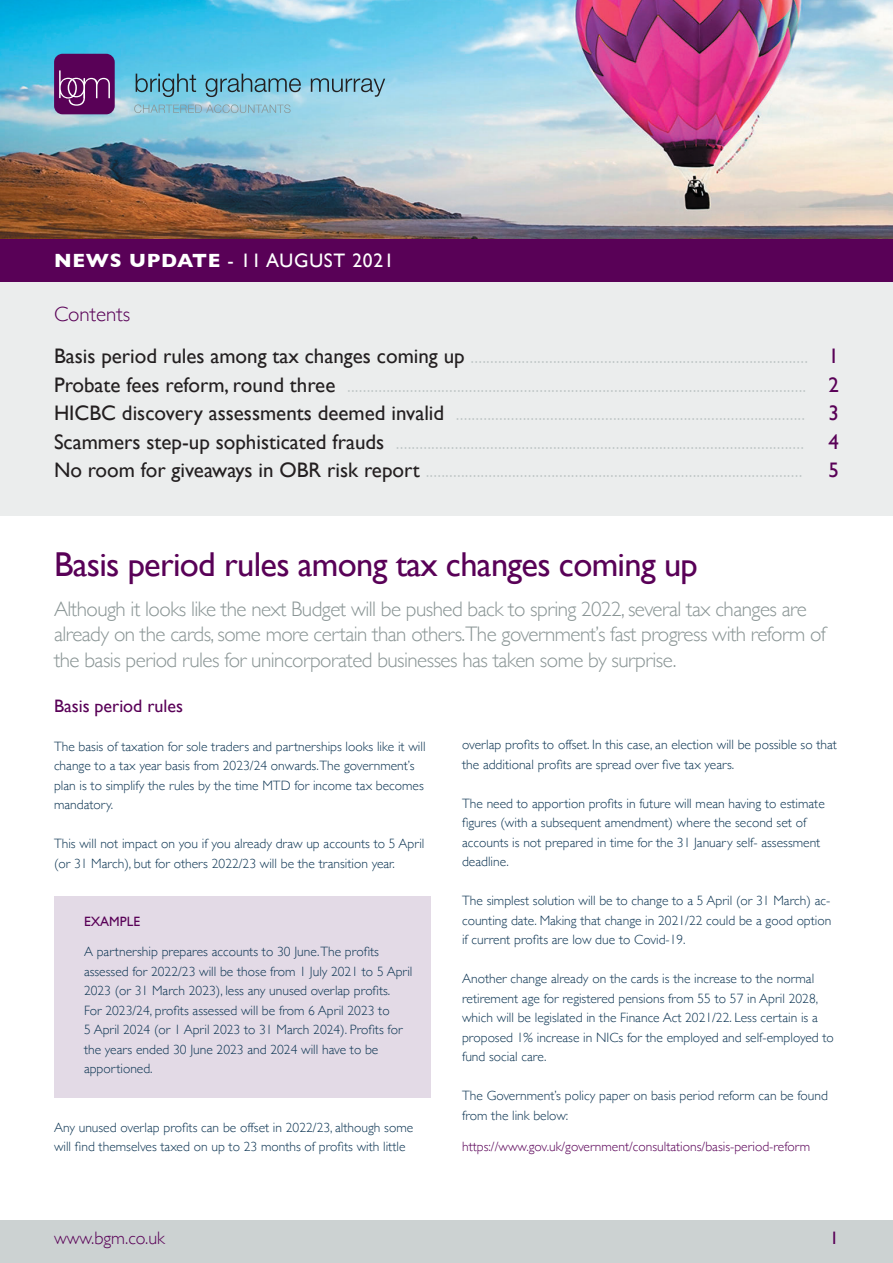
<style>
.page{position:relative;width:893px;height:1263px;background:#fff}
.page>*{position:absolute;margin:0;border:0;box-sizing:border-box;transform-origin:0 0}
.t1{font:34.5px "Gill Sans";letter-spacing:-.02em;color:#590157}
.t2{font:300 21px/28.5px "Gill Sans";color:#c0c7c7}
.t3{font:300 21px/25.5px "Gill Sans";letter-spacing:-.025em;color:#8a9595}
.t4{font:19.5px "Gill Sans";letter-spacing:.04em;color:#fff}
.t5{font:18px "Gill Sans";color:#590157}
.t6{font:300 18px "Gill Sans";color:#590157}
.t7{font:300 13.5px/19.5px "Gill Sans";color:#0d3553}
.t8{font:300 13.5px "Gill Sans";color:#590157}
.t9{font:13.5px "Gill Sans";color:#590157}
.s1{font-weight:700}
.s2{color:#590157}
.s3{font-weight:400;color:#231f20}
.s4{font-weight:400;color:#590157}
</style>
<div class="page">
<div style="left:54px;top:896px;width:376px;height:201px;background:#e3dae6"></div>
<img style="left:0;top:0;width:893px;height:240px">
<div style="left:0;top:278px;width:893px;height:237px;background:#ebeded"></div>
<div style="left:54px;top:54px;width:61px;height:60px;background:#590157;border-radius:8px"></div>
<svg style="left:136px;top:74px;width:249px;height:23px;background:#6fafc4"></svg>
<svg style="left:134px;top:104px;width:157px;height:9px"></svg>
<svg style="left:59px;top:70px;width:51px;height:36px"></svg>
<div style="left:0;top:240px;width:893px;height:42px;background:#590157"></div>
<div style="left:0;top:1220px;width:893px;height:43px;background:#ccd2d2"></div>
<h3 class="t4" style="left:54px;top:249px;width:341px"><span class="s1">NEWS UPDATE</span> - 11 AUGUST 2021</h3>
<h2 class="t2" style="left:54px;top:292px;width:786px;line-height:42px"><span class="s2">Contents<br></span><span class="s3">Basis period rules among tax changes coming up</span> ...................................................................................... <span class="s4">1</span></h2>
<p class="t2" style="left:54px;top:369px;width:786px;text-align:justify"><span class="s3">Probate fees reform, round three</span> ..................................................................................................................... <span class="s4">2<br></span><span class="s3">HICBC discovery assessments deemed invalid</span> ......................................................................................... <span class="s4">3<br></span><span class="s3">Scammers step-up sophisticated frauds</span> ........................................................................................................ <span class="s4">4<br></span><span class="s3">No room for giveaways in OBR risk report</span> ................................................................................................ <span class="s4">5</span></p>
<h1 class="t1" style="left:54px;top:544px;width:645px">Basis period rules among tax changes coming up</h1>
<p class="t3" style="left:54px;top:595px;width:773px">Although it looks like the next Budget will be pushed back to spring 2022, several tax changes are already on the cards, some more certain than others.The government’s fast progress with reform of the basis period rules for unincorporated businesses has taken some by surprise.</p>
<h3 class="t5" style="left:54px;top:695px;width:131px">Basis period rules</h3>
<p class="t7" style="left:54px;top:736px;width:373px">The basis of taxation for sole traders and partnerships looks like it will change to a tax year basis from 2023/24 onwards.The government’s plan is to simplify the rules by the time MTD for income tax becomes mandatory.</p>
<p class="t7" style="left:54px;top:834px;width:372px">This will not impact on you if you already draw up accounts to 5 April (or 31 March), but for others 2022/23 will be the transition year.</p>
<p class="t9" style="left:84px;top:914px;width:58px">EXAMPLE</p>
<p class="t7" style="left:84px;top:942px;width:330px">A partnership prepares accounts to 30 June.The profits assessed for 2022/23 will be those from 1 July 2021 to 5 April 2023 (or 31 March 2023), less any unused overlap profits.<br>For 2023/24, profits assessed will be from 6 April 2023 to<br>5 April 2024 (or 1 April 2023 to 31 March 2024). Profits for the years ended 30 June 2023 and 2024 will have to be apportioned.</p>
<p class="t7" style="left:54px;top:1117px;width:361px">Any unused overlap profits can be offset in 2022/23, although some will find themselves taxed on up to 23 months of profits with little</p>
<p class="t7" style="left:462px;top:734px;width:376px">overlap profits to offset. In this case, an election will be possible so that the additional profits are spread over five tax years.</p>
<p class="t7" style="left:462px;top:793px;width:364px">The need to apportion profits in future will mean having to estimate figures (with a subsequent amendment) where the second set of accounts is not prepared in time for the 31 January self- assessment deadline.</p>
<p class="t7" style="left:462px;top:890px;width:371px;text-align:justify">The simplest solution will be to change to a 5 April (or 31 March) ac&shy;counting date. Making that change in 2021/22 could be a good option if current profits are low due to Covid-19.</p>
<p class="t7" style="left:462px;top:968px;width:373px">Another change already on the cards is the increase to the normal retirement age for registered pensions from 55 to 57 in April 2028, which will be legislated in the Finance Act 2021/22. Less certain is a proposed 1% increase in NICs for the employed and self-employed to fund social care.</p>
<p class="t7" style="left:462px;top:1085px;width:367px">The Government’s policy paper on basis period reform can be found from the link below:</p>
<p class="t8" style="left:462px;top:1136px;width:349px">https://www.gov.uk/government/consultations/basis-period-reform</p>
<h3 class="t6" style="left:54px;top:1224px;width:112px">www.bgm.co.uk</h3>
<h3 class="t5" style="left:830px;top:1227px;width:10px">1</h3>
</div>
